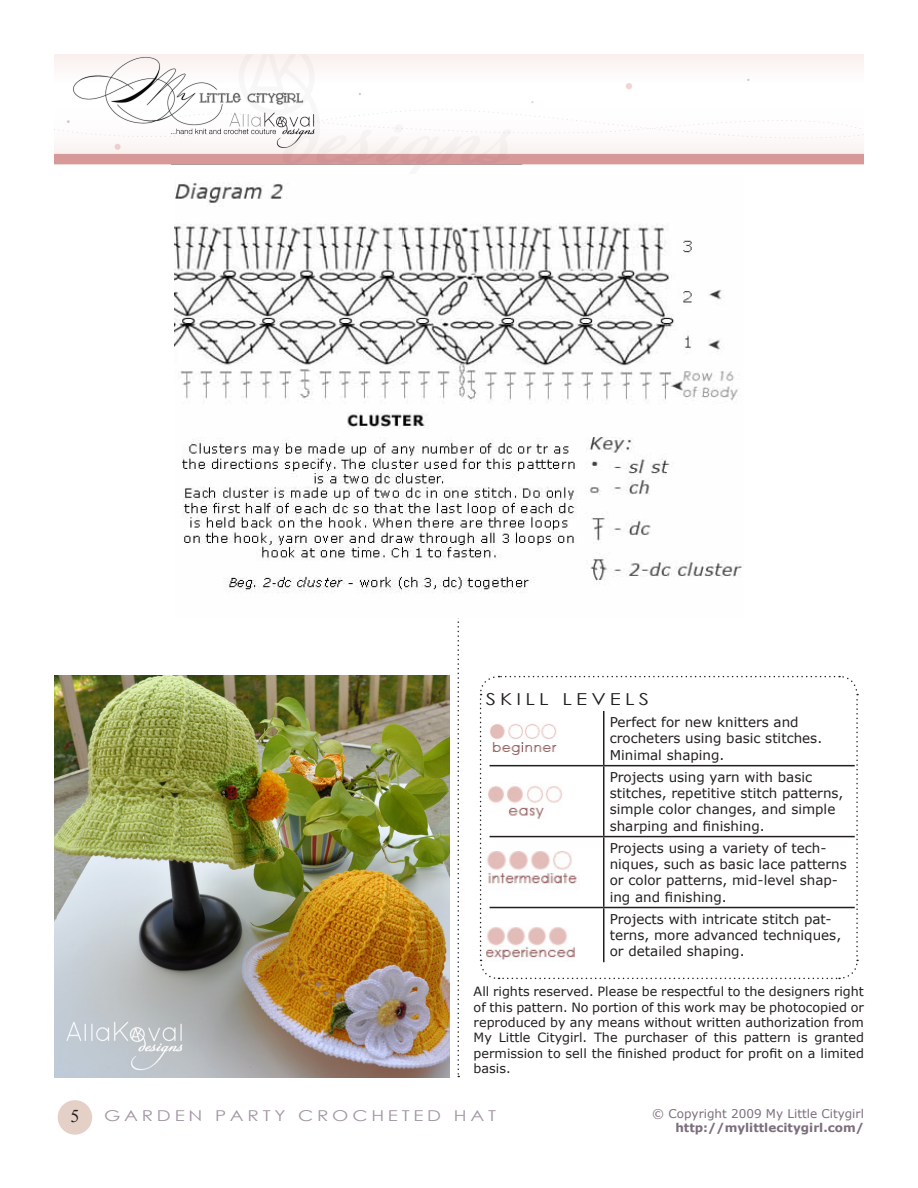
<style>
.page{position:relative;width:918px;height:1188px;background:#fff}
.page>*{position:absolute;margin:0;border:0;box-sizing:border-box;transform-origin:0 0}
.t1{font:18px "Times New Roman";color:#231f20}
.t2{font:16.5px "Century Gothic";letter-spacing:.2em;color:#231f20;scale:1.25 1}
.t3{font:15px "Century Gothic";letter-spacing:.2em;color:#a297a2;scale:1.25 1}
.t4{font:13.5px/16.2px "Verdana";color:#231f20}
.t5{font:12.75px/15.3px "Verdana";color:#231f20;text-align:justify}
.t6{font:12px "Verdana";color:#7c6e7c}
.t7{font:700 12px "Verdana";color:#7c6e7c}
</style>
<div class="page">
<svg style="left:458px;top:618px;width:1px;height:459px"></svg>
<div style="left:58px;top:1100px;width:34px;height:35px;background:#e5d0c8;border-radius:50%"></div>
<img style="left:54px;top:54px;width:810px;height:111px">
<svg style="left:479px;top:675px;width:380px;height:305px"></svg>
<hr style="left:603px;top:711px;width:2px;height:54px;background:#231f20">
<hr style="left:490px;top:765px;width:114px;height:1px;background:#231f20">
<hr style="left:604px;top:765px;width:251px;height:1px;background:#231f20">
<hr style="left:603px;top:766px;width:2px;height:70px;background:#231f20">
<hr style="left:490px;top:836px;width:114px;height:1px;background:#231f20">
<hr style="left:604px;top:836px;width:251px;height:1px;background:#231f20">
<hr style="left:603px;top:837px;width:2px;height:70px;background:#231f20">
<hr style="left:490px;top:907px;width:114px;height:1px;background:#231f20">
<hr style="left:604px;top:907px;width:251px;height:1px;background:#231f20">
<hr style="left:603px;top:908px;width:2px;height:54px;background:#231f20">
<img style="left:488px;top:722px;width:72px;height:40px">
<img style="left:488px;top:784px;width:76px;height:36px">
<img style="left:485px;top:851px;width:95px;height:41px">
<img style="left:486px;top:927px;width:89px;height:35px">
<img style="left:174px;top:182px;width:568px;height:411px">
<img style="left:54px;top:676px;width:396px;height:401px">
<p class="t2" style="left:486px;top:687px;width:132px">SKILL LEVELS</p>
<p class="t4" style="left:610px;top:714px;width:214px">Perfect for new knitters and crocheters using basic stitches.<br>Minimal shaping.</p>
<p class="t4" style="left:610px;top:769px;width:235px">Projects using yarn with basic stitches, repetitive stitch patterns, simple color changes, and simple sharping and finishing.</p>
<p class="t4" style="left:610px;top:840px;width:238px">Projects using a variety of tech&shy;niques, such as basic lace patterns or color patterns, mid-level shap&shy;ing and finishing.</p>
<p class="t4" style="left:610px;top:911px;width:233px">Projects with intricate stitch pat&shy;terns, more advanced techniques, or detailed shaping.</p>
<p class="t5" style="left:474px;top:984px;width:392px">All rights reserved. Please be respectful to the designers right of this pattern. No portion of this work may be photocopied or reproduced by any means without written authorization from My Little Citygirl. The purchaser of this pattern is granted permission to sell the finished product for profit on a limited basis.</p>
<h1 class="t1" style="left:70px;top:1104px;width:10px">5</h1>
<p class="t3" style="left:104px;top:1105px;width:315px">GARDEN PARTY CROCHETED HAT</p>
<p class="t6" style="left:652px;top:1105px;width:213px">© Copyright 2009 My Little Citygirl</p>
<p class="t7" style="left:675px;top:1119px;width:190px">http://mylittlecitygirl.com/</p>
</div>
